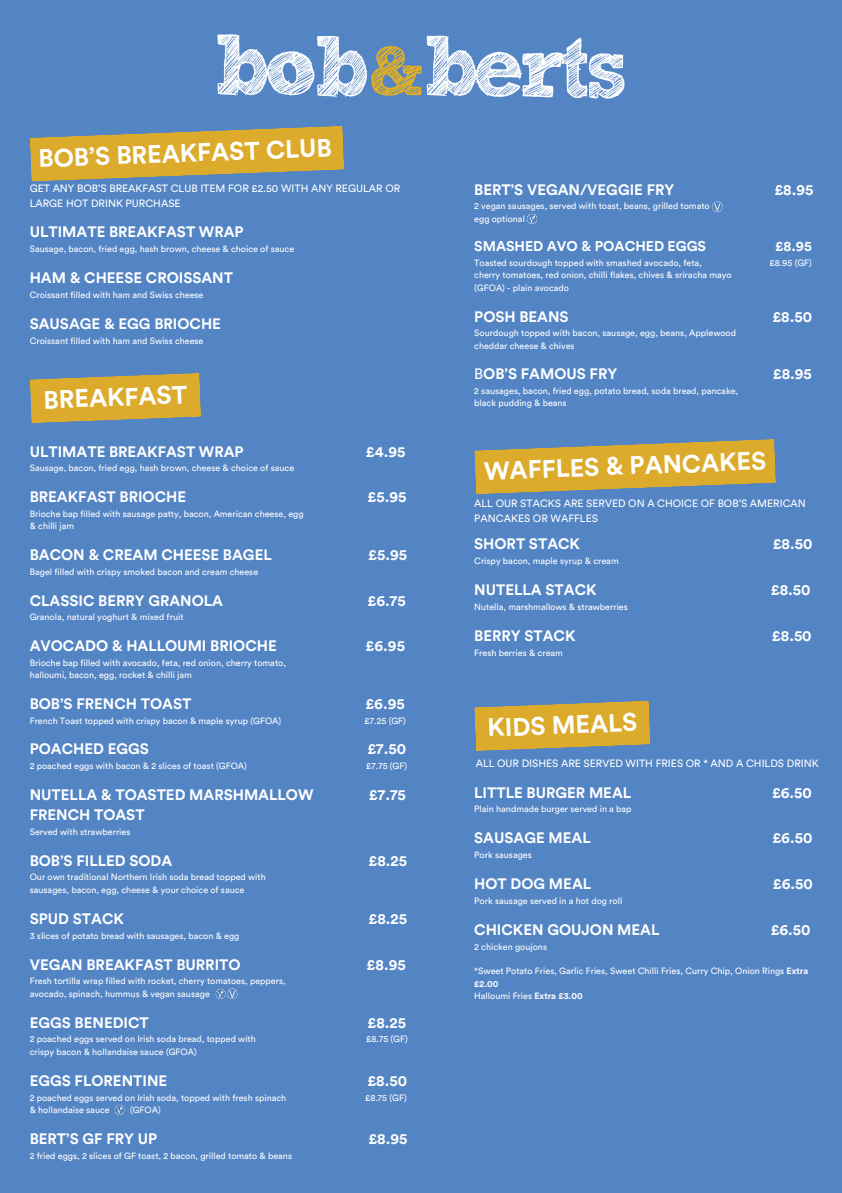
<style>
.page{position:relative;width:842px;height:1193px;background:#fff}
.page>*{position:absolute;margin:0;border:0;box-sizing:border-box;transform-origin:0 0}
.t1{font:700 25px "Circular Std";color:#fff}
.t2{font:700 15px "Circular Std";color:#fff}
.t3{font:700 14px "Circular Std";color:#fff}
.t4{font:10.5px/14.6px "Circular Std";color:#fff}
.t5{font:9px/12.4px "Circular Std";color:#fff}
.s1{font-weight:400}
.s2{font-weight:700}
</style>
<div class="page">
<div style="left:0;top:0;width:842px;height:1192px;background:#5384c4"></div>
<img style="left:217px;top:34px;width:408px;height:65px">
<svg style="left:30px;top:126px;width:314px;height:56px"></svg>
<svg style="left:30px;top:373px;width:171px;height:50px;background:#c8a540"></svg>
<svg style="left:474px;top:439px;width:302px;height:55px"></svg>
<img style="left:215px;top:988px;width:7px;height:12px">
<img style="left:222px;top:988px;width:16px;height:12px">
<img style="left:114px;top:1104px;width:11px;height:12px">
<img style="left:712px;top:201px;width:11px;height:12px">
<img style="left:526px;top:213px;width:12px;height:11px">
<svg style="left:474px;top:700px;width:176px;height:51px;background:#c6a442"></svg>
<p class="t1" style="left:38px;top:146px;width:295px;rotate:-2deg">BOB’S BREAKFAST CLUB</p>
<p class="t4" style="left:30px;top:181px;width:372px">GET ANY BOB’S BREAKFAST CLUB ITEM FOR £2.50 WITH ANY REGULAR OR<br>LARGE HOT DRINK PURCHASE</p>
<p class="t2" style="left:30px;top:225px;width:215px">ULTIMATE BREAKFAST WRAP</p>
<p class="t5" style="left:30px;top:243px;width:266px">Sausage, bacon, fried egg, hash brown, cheese &amp; choice of sauce</p>
<p class="t2" style="left:30px;top:271px;width:205px">HAM &amp; CHEESE CROISSANT</p>
<p class="t5" style="left:30px;top:289px;width:175px">Croissant filled with ham and Swiss cheese</p>
<p class="t2" style="left:30px;top:317px;width:193px">SAUSAGE &amp; EGG BRIOCHE</p>
<p class="t5" style="left:30px;top:334px;width:175px">Croissant filled with ham and Swiss cheese</p>
<p class="t1" style="left:43px;top:388px;width:145px;rotate:-2deg">BREAKFAST</p>
<p class="t2" style="left:30px;top:444px;width:215px">ULTIMATE BREAKFAST WRAP</p>
<p class="t2" style="left:366px;top:444px;width:41px">£4.95</p>
<p class="t5" style="left:30px;top:462px;width:266px">Sausage, bacon, fried egg, hash brown, cheese &amp; choice of sauce</p>
<p class="t2" style="left:30px;top:490px;width:158px">BREAKFAST BRIOCHE</p>
<p class="t2" style="left:368px;top:490px;width:40px">£5.95</p>
<p class="t5" style="left:30px;top:507px;width:275px">Brioche bap filled with sausage patty, bacon, American cheese, egg</p>
<p class="t5" style="left:30px;top:520px;width:46px">&amp; chilli jam</p>
<p class="t2" style="left:30px;top:548px;width:244px">BACON &amp; CREAM CHEESE BAGEL</p>
<p class="t2" style="left:368px;top:548px;width:40px">£5.95</p>
<p class="t5" style="left:30px;top:566px;width:230px">Bagel filled with crispy smoked bacon and cream cheese</p>
<p class="t2" style="left:30px;top:593px;width:195px">CLASSIC BERRY GRANOLA</p>
<p class="t2" style="left:367px;top:593px;width:40px">£6.75</p>
<p class="t5" style="left:30px;top:611px;width:155px">Granola, natural yoghurt &amp; mixed fruit</p>
<p class="t2" style="left:30px;top:638px;width:249px">AVOCADO &amp; HALLOUMI BRIOCHE</p>
<p class="t2" style="left:366px;top:638px;width:41px">£6.95</p>
<p class="t5" style="left:30px;top:656px;width:258px">Brioche bap filled with avocado, feta, red onion, cherry tomato,</p>
<p class="t5" style="left:30px;top:669px;width:164px">halloumi, bacon, egg, rocket &amp; chilli jam</p>
<p class="t2" style="left:30px;top:696px;width:163px">BOB’S FRENCH TOAST</p>
<p class="t2" style="left:365px;top:696px;width:41px">£6.95</p>
<p class="t5" style="left:30px;top:714px;width:253px">French Toast topped with crispy bacon &amp; maple syrup (GFOA)</p>
<p class="t5" style="left:364px;top:714px;width:43px">£7.25 (GF)</p>
<p class="t2" style="left:30px;top:742px;width:121px">POACHED EGGS</p>
<p class="t2" style="left:367px;top:742px;width:40px">£7.50</p>
<p class="t5" style="left:30px;top:759px;width:219px">2 poached eggs with bacon &amp; 2 slices of toast (GFOA)</p>
<p class="t5" style="left:366px;top:759px;width:43px">£7.75 (GF)</p>
<p class="t2" style="left:30px;top:787px;width:285px">NUTELLA &amp; TOASTED MARSHMALLOW</p>
<p class="t2" style="left:369px;top:787px;width:38px">£7.75</p>
<p class="t2" style="left:30px;top:808px;width:116px">FRENCH TOAST</p>
<p class="t5" style="left:30px;top:825px;width:102px">Served with strawberries</p>
<p class="t2" style="left:30px;top:853px;width:144px">BOB’S FILLED SODA</p>
<p class="t2" style="left:369px;top:853px;width:40px">£8.25</p>
<p class="t5" style="left:30px;top:871px;width:238px">Our own traditional Northern Irish soda bread topped with</p>
<p class="t5" style="left:30px;top:883px;width:216px">sausages, bacon, egg, cheese &amp; your choice of sauce</p>
<p class="t2" style="left:30px;top:911px;width:96px">SPUD STACK</p>
<p class="t2" style="left:368px;top:911px;width:40px">£8.25</p>
<p class="t5" style="left:30px;top:929px;width:211px">3 slices of potato bread with sausages, bacon &amp; egg</p>
<p class="t2" style="left:30px;top:957px;width:212px">VEGAN BREAKFAST BURRITO</p>
<p class="t2" style="left:367px;top:957px;width:41px">£8.95</p>
<p class="t5" style="left:30px;top:975px;width:258px">Fresh tortilla wrap filled with rocket, cherry tomatoes, peppers,</p>
<p class="t5" style="left:30px;top:987px;width:182px">avocado, spinach, hummus &amp; vegan sausage</p>
<p class="t2" style="left:30px;top:1015px;width:121px">EGGS BENEDICT</p>
<p class="t2" style="left:367px;top:1015px;width:40px">£8.25</p>
<p class="t5" style="left:30px;top:1033px;width:228px">2 poached eggs served on Irish soda bread, topped with</p>
<p class="t5" style="left:366px;top:1033px;width:43px">£8.75 (GF)</p>
<p class="t5" style="left:30px;top:1045px;width:169px">crispy bacon &amp; hollandaise sauce (GFOA)</p>
<p class="t2" style="left:30px;top:1073px;width:139px">EGGS FLORENTINE</p>
<p class="t2" style="left:367px;top:1073px;width:41px">£8.50</p>
<p class="t5" style="left:30px;top:1091px;width:258px">2 poached eggs served on Irish soda, topped with fresh spinach</p>
<p class="t5" style="left:365px;top:1091px;width:43px">£8.75 (GF)</p>
<p class="t5" style="left:30px;top:1103px;width:82px">&amp; hollandaise sauce</p>
<p class="t5" style="left:130px;top:1103px;width:32px">(GFOA)</p>
<p class="t2" style="left:30px;top:1131px;width:129px">BERT’S GF FRY UP</p>
<p class="t2" style="left:368px;top:1131px;width:41px">£8.95</p>
<p class="t5" style="left:30px;top:1149px;width:264px">2 fried eggs, 2 slices of GF toast, 2 bacon, grilled tomato &amp; beans</p>
<p class="t2" style="left:474px;top:182px;width:202px">BERT’S VEGAN/VEGGIE FRY</p>
<p class="t2" style="left:774px;top:182px;width:41px">£8.95</p>
<p class="t5" style="left:474px;top:200px;width:237px">2 vegan sausages, served with toast, beans, grilled tomato</p>
<p class="t5" style="left:474px;top:213px;width:52px">egg optional</p>
<p class="t3" style="left:474px;top:240px;width:233px">SMASHED AVO &amp; POACHED EGGS</p>
<p class="t3" style="left:775px;top:240px;width:38px">£8.95</p>
<p class="t5" style="left:474px;top:257px;width:229px">Toasted sourdough topped with smashed avocado, feta,</p>
<p class="t5" style="left:769px;top:257px;width:44px">£8.95 (GF)</p>
<p class="t5" style="left:474px;top:269px;width:259px">cherry tomatoes, red onion, chilli flakes, chives &amp; sriracha mayo</p>
<p class="t5" style="left:474px;top:282px;width:96px">(GFOA) - plain avocado</p>
<p class="t2" style="left:474px;top:309px;width:96px">POSH BEANS</p>
<p class="t2" style="left:772px;top:309px;width:41px">£8.50</p>
<p class="t5" style="left:474px;top:327px;width:263px">Sourdough topped with bacon, sausage, egg, beans, Applewood</p>
<p class="t5" style="left:474px;top:339px;width:102px">cheddar cheese &amp; chives</p>
<p class="t2" style="left:474px;top:367px;width:144px"><span class="s1">B</span>OB’S FAMOUS FRY</p>
<p class="t2" style="left:773px;top:367px;width:41px">£8.95</p>
<p class="t5" style="left:474px;top:385px;width:265px">2 sausages, bacon, fried egg, potato bread, soda bread, pancake,</p>
<p class="t5" style="left:474px;top:397px;width:94px">black pudding &amp; beans</p>
<p class="t1" style="left:484px;top:459px;width:284px;rotate:-2deg">WAFFLES &amp; PANCAKES</p>
<p class="t4" style="left:474px;top:496px;width:333px">ALL OUR STACKS ARE SERVED ON A CHOICE OF BOB’S AMERICAN</p>
<p class="t4" style="left:474px;top:511px;width:125px">PANCAKES OR WAFFLES</p>
<p class="t2" style="left:474px;top:537px;width:107px">SHORT STACK</p>
<p class="t2" style="left:773px;top:537px;width:41px">£8.50</p>
<p class="t5" style="left:474px;top:555px;width:146px">Crispy bacon, maple syrup &amp; cream</p>
<p class="t2" style="left:474px;top:583px;width:124px">NUTELLA STACK</p>
<p class="t2" style="left:771px;top:583px;width:41px">£8.50</p>
<p class="t5" style="left:474px;top:600px;width:155px">Nutella, marshmallows &amp; strawberries</p>
<p class="t2" style="left:474px;top:628px;width:103px">BERRY STACK</p>
<p class="t2" style="left:772px;top:628px;width:41px">£8.50</p>
<p class="t5" style="left:474px;top:646px;width:90px">Fresh berries &amp; cream</p>
<p class="t1" style="left:487px;top:716px;width:151px;rotate:-2deg">KIDS MEALS</p>
<p class="t4" style="left:476px;top:756px;width:345px">ALL OUR DISHES ARE SERVED WITH FRIES OR * AND A CHILDS DRINK</p>
<p class="t2" style="left:474px;top:785px;width:158px">LITTLE BURGER MEAL</p>
<p class="t2" style="left:772px;top:785px;width:41px">£6.50</p>
<p class="t5" style="left:474px;top:803px;width:159px">Plain handmade burger served in a bap</p>
<p class="t2" style="left:474px;top:831px;width:118px">SAUSAGE MEAL</p>
<p class="t2" style="left:772px;top:831px;width:41px">£6.50</p>
<p class="t5" style="left:474px;top:848px;width:59px">Pork sausages</p>
<p class="t2" style="left:474px;top:876px;width:118px">HOT DOG MEAL</p>
<p class="t2" style="left:773px;top:876px;width:41px">£6.50</p>
<p class="t5" style="left:474px;top:894px;width:150px">Pork sausage served in a hot dog roll</p>
<p class="t2" style="left:474px;top:922px;width:187px">CHICKEN GOUJON MEAL</p>
<p class="t2" style="left:771px;top:922px;width:41px">£6.50</p>
<p class="t5" style="left:474px;top:940px;width:74px">2 chicken goujons</p>
<p class="t5" style="left:474px;top:965px;width:336px">*Sweet Potato Fries, Garlic Fries, Sweet Chilli Fries, Curry Chip, Onion Rings <span class="s2">Extra £2.00</span></p>
<p class="t5" style="left:474px;top:989px;width:110px">Halloumi Fries <span class="s2">Extra £3.00</span></p>
</div>
